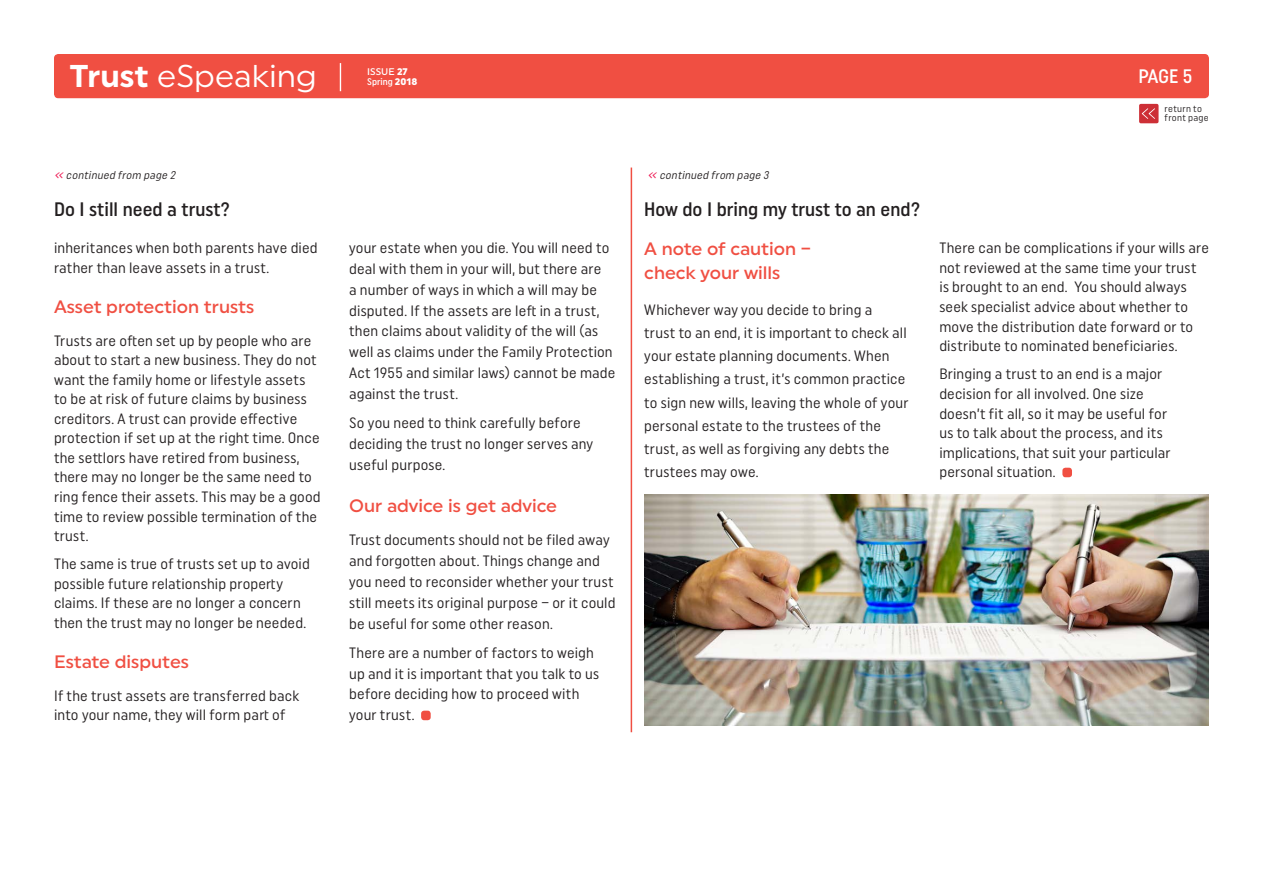
<style>
.page{position:relative;width:1263px;height:893px;background:#fff}
.page>*{position:absolute;margin:0;border:0;box-sizing:border-box;transform-origin:0 0}
.t1{font:31.5px "Uniform";color:#fff}
.t2{font:500 19.5px "Uniform Condensed";color:#231f20}
.t3{font:500 19.5px "Uniform Condensed";color:#fff}
.t4{font:500 18px/23.2px "Uniform";color:#f04f42}
.t5{font:15px/20.9px "Uniform Condensed";letter-spacing:.01em;color:#231f20}
.t6{font:italic 11.25px "Uniform Condensed";color:#231f20}
.t7{font:9.6px/9px "Uniform Condensed";letter-spacing:.03em;color:#231f20}
.t8{font:500 9.6px "Uniform Condensed";color:#fff}
.t9{font:500 9.6px "Uniform";color:#fff}
.s1{font-weight:700}
.s2{font-weight:900}
.s3{font-family:"Uniform";font-weight:900}
.s4{font-size:13.5px;color:#ed1651}
</style>
<div class="page">
<div style="left:54px;top:54px;width:1155px;height:44px;background:#f04f42;border-radius:4px"></div>
<svg style="left:340px;top:63px;width:1px;height:28px"></svg>
<div style="left:1139px;top:104px;width:19px;height:19px;background:#cd2f36;border-radius:2px"></div>
<svg style="left:1142px;top:108px;width:13px;height:11px"></svg>
<div style="left:421px;top:711px;width:10px;height:9px;background:#f04f42;border-radius:3px"></div>
<div style="left:1062px;top:468px;width:10px;height:9px;background:#f04f42;border-radius:3px"></div>
<hr style="left:631px;top:168px;width:1px;height:564px;background:#f04f42">
<img style="left:644px;top:494px;width:565px;height:232px">
<h1 class="t1" style="left:70px;top:57px;width:249px"><span class="s1">Trust</span> eSpeaking</h1>
<h2 class="t3" style="left:1138px;top:64px;width:55px">PAGE 5</h2>
<p class="t7" style="left:1164px;top:104px;width:46px">return to front page</p>
<p class="t9" style="left:367px;top:65px;width:42px">ISSUE <span class="s2">27</span></p>
<p class="t8" style="left:367px;top:76px;width:52px">Spring <span class="s3">2018</span></p>
<p class="t6" style="left:54px;top:169px;width:125px"><span class="s4">«</span> continued from page 2</p>
<p class="t6" style="left:647px;top:169px;width:125px"><span class="s4">«</span> continued from page 3</p>
<h2 class="t2" style="left:644px;top:197px;width:277px">How do I bring my trust to an end?</h2>
<h2 class="t2" style="left:54px;top:197px;width:177px">Do I still need a trust?</h2>
<p class="t5" style="left:54px;top:238px;width:265px;line-height:19.5px">inheritances when both parents have died rather than leave assets in a trust.</p>
<p class="t4" style="left:54px;top:295px;width:202px">Asset protection trusts</p>
<p class="t5" style="left:54px;top:330px;width:268px;line-height:19.5px">Trusts are often set up by people who are about to start a new business. They do not want the family home or lifestyle assets to be at risk of future claims by business creditors. A trust can provide effective protection if set up at the right time. Once the settlors have retired from business, there may no longer be the same need to ring fence their assets. This may be a good time to review possible termination of the trust.</p>
<p class="t5" style="left:54px;top:554px;width:257px;line-height:19.5px">The same is true of trusts set up to avoid possible future relationship property claims. If these are no longer a concern then the trust may no longer be needed.</p>
<p class="t4" style="left:54px;top:650px;width:137px">Estate disputes</p>
<p class="t5" style="left:54px;top:685px;width:247px;line-height:19.5px">If the trust assets are transferred back into your name, they will form part of</p>
<p class="t5" style="left:349px;top:237px;width:268px">your estate when you die. You will need to deal with them in your will, but there are<br>a number of ways in which a will may be disputed. If the assets are left in a trust, then claims about validity of the will (as well as claims under the Family Protection Act 1955 and similar laws) cannot be made against the trust.</p>
<p class="t5" style="left:349px;top:412px;width:246px">So you need to think carefully before deciding the trust no longer serves any useful purpose.</p>
<p class="t4" style="left:349px;top:493px;width:209px">Our advice is get advice</p>
<p class="t5" style="left:349px;top:529px;width:268px">Trust documents should not be filed away and forgotten about. Things change and you need to reconsider whether your trust still meets its original purpose – or it could be useful for some other reason.</p>
<p class="t5" style="left:349px;top:642px;width:252px">There are a number of factors to weigh up and it is important that you talk to us before deciding how to proceed with your trust.</p>
<p class="t4" style="left:644px;top:237px;width:168px">A note of caution – check your wills</p>
<p class="t5" style="left:644px;top:297px;width:266px;line-height:23.2px">Whichever way you decide to bring a<br>trust to an end, it is important to check all your estate planning documents. When establishing a trust, it’s common practice to sign new wills, leaving the whole of your personal estate to the trustees of the trust, as well as forgiving any debts the trustees may owe.</p>
<p class="t5" style="left:939px;top:238px;width:271px;line-height:19.6px">There can be complications if your wills are not reviewed at the same time your trust is brought to an end. You should always seek specialist advice about whether to move the distribution date forward or to distribute to nominated beneficiaries.</p>
<p class="t5" style="left:939px;top:364px;width:233px;line-height:19.6px">Bringing a trust to an end is a major decision for all involved. One size doesn’t fit all, so it may be useful for us to talk about the process, and its implications, that suit your particular personal situation.</p>
</div>
